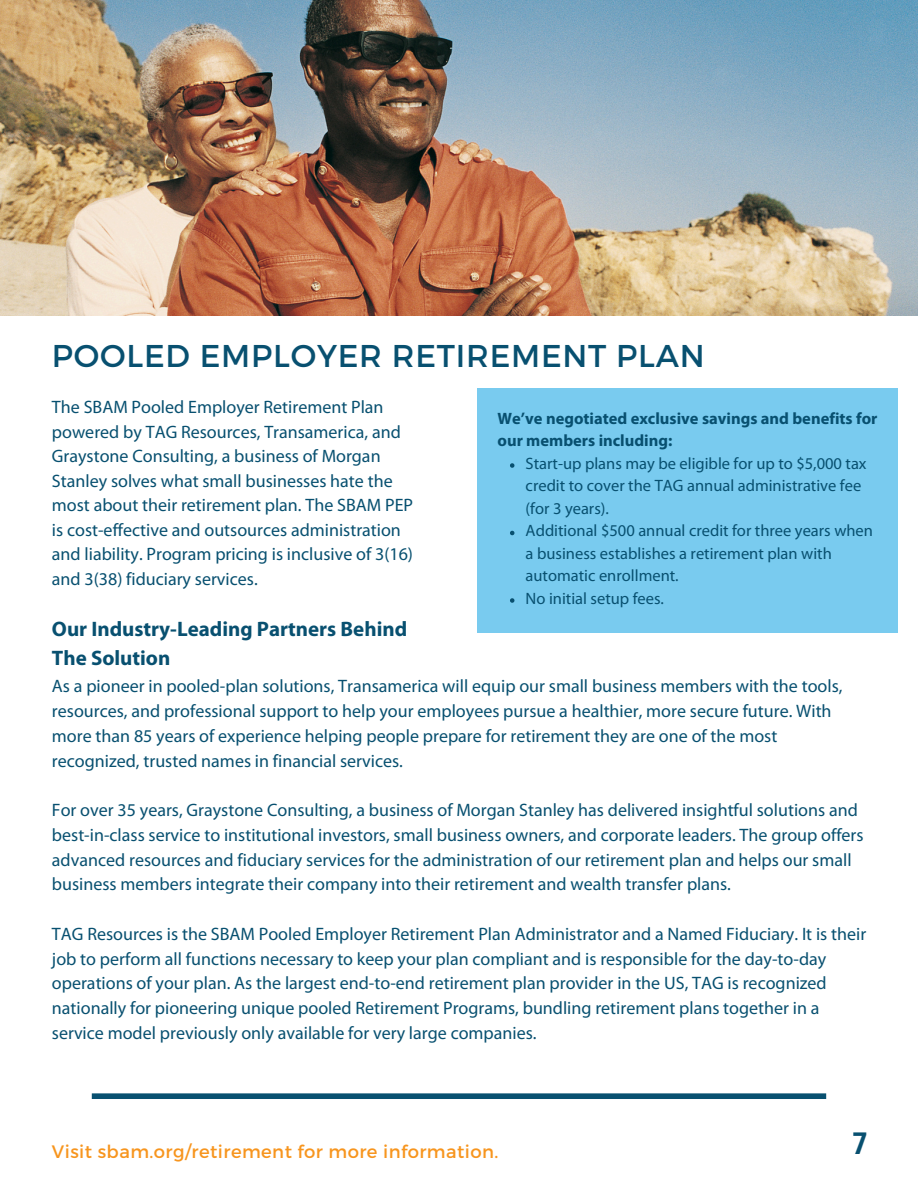
<style>
.page{position:relative;width:918px;height:1188px;background:#fff}
.page>*{position:absolute;margin:0;border:0;box-sizing:border-box;transform-origin:0 0}
.t1{font:31.5px "Montserrat";letter-spacing:.025em;color:#085070}
.t2{font:700 30px "Roboto Condensed";color:#085070}
.t3{font:700 21px "Myriad Pro";color:#085070}
.t4{font:18px/24.8px "Myriad Pro";color:#085070}
.t5{font:18px "Montserrat";letter-spacing:.025em;color:#f7951e}
.t6{font:16.5px/22.5px "Myriad Pro";color:#085070}
.t7{font:700 16.5px/22.5px "Myriad Pro";color:#085070}
</style>
<div class="page">
<img style="left:0;top:0;width:918px;height:316px">
<div style="left:92px;top:1093px;width:734px;height:6px;background:#085070"></div>
<div style="left:477px;top:388px;width:421px;height:245px;background:#79cbef"></div>
<svg style="left:510px;top:463px;width:4px;height:5px"></svg>
<svg style="left:510px;top:531px;width:4px;height:4px"></svg>
<svg style="left:510px;top:598px;width:4px;height:5px"></svg>
<h1 class="t1" style="left:52px;top:336px;width:654px">POOLED EMPLOYER RETIREMENT PLAN</h1>
<h2 class="t4" style="left:52px;top:397px;width:363px">The SBAM Pooled Employer Retirement Plan powered by TAG Resources, Transamerica, and Graystone Consulting, a business of Morgan Stanley solves what small businesses hate the most about their retirement plan. The SBAM PEP is cost-effective and outsources administration and liability. Program pricing is inclusive of 3(16) and 3(38) fiduciary services.</h2>
<p class="t7" style="left:498px;top:409px;width:381px">We’ve negotiated exclusive savings and benefits for our members including:</p>
<p class="t6" style="left:526px;top:454px;width:342px">Start-up plans may be eligible for up to $5,000 tax credit to cover the TAG annual administrative fee (for 3 years).</p>
<p class="t6" style="left:526px;top:521px;width:349px">Additional $500 annual credit for three years when a business establishes a retirement plan with automatic enrollment.</p>
<p class="t6" style="left:526px;top:589px;width:140px">No initial setup fees.</p>
<p class="t3" style="left:52px;top:620px;width:357px">Our Industry-Leading Partners Behind</p>
<p class="t3" style="left:52px;top:650px;width:120px">The Solution</p>
<p class="t4" style="left:52px;top:676px;width:792px">As a pioneer in pooled-plan solutions, Transamerica will equip our small business members with the tools, resources, and professional support to help your employees pursue a healthier, more secure future. With more than 85 years of experience helping people prepare for retirement they are one of the most recognized, trusted names in financial services.</p>
<p class="t4" style="left:52px;top:799px;width:813px">For over 35 years, Graystone Consulting, a business of Morgan Stanley has delivered insightful solutions and best-in-class service to institutional investors, small business owners, and corporate leaders. The group offers advanced resources and fiduciary services for the administration of our retirement plan and helps our small business members integrate their company into their retirement and wealth transfer plans.</p>
<p class="t4" style="left:52px;top:923px;width:816px">TAG Resources is the SBAM Pooled Employer Retirement Plan Administrator and a Named Fiduciary. It is their job to perform all functions necessary to keep your plan compliant and is responsible for the day-to-day operations of your plan. As the largest end-to-end retirement plan provider in the US, TAG is recognized nationally for pioneering unique pooled Retirement Programs, bundling retirement plans together in a service model previously only available for very large companies.</p>
<p class="t5" style="left:52px;top:1140px;width:448px">Visit sbam.org/retirement for more information.</p>
<p class="t2" style="left:852px;top:1127px;width:17px">7</p>
</div>
